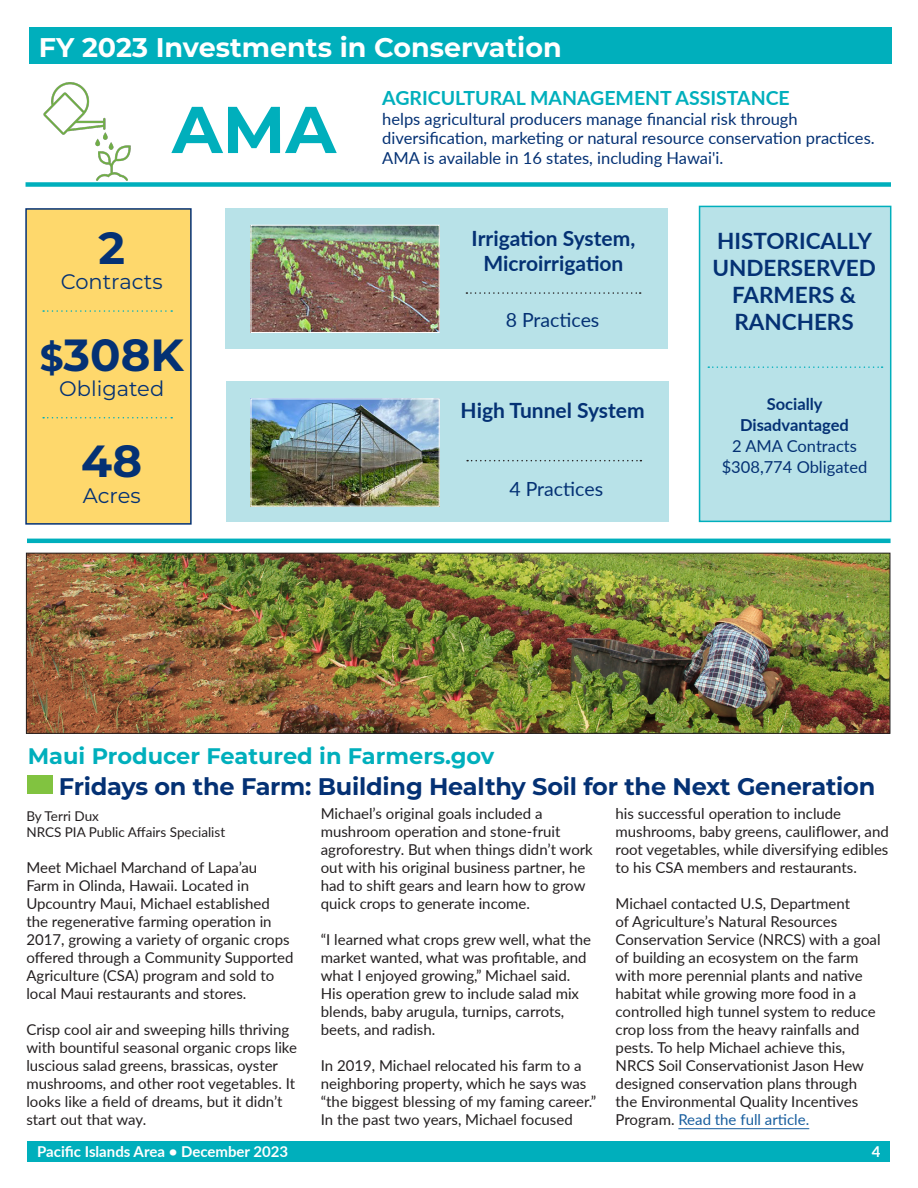
<style>
.page{position:relative;width:918px;height:1188px;background:#fff}
.page>*{position:absolute;margin:0;border:0;box-sizing:border-box;transform-origin:0 0}
.t1{font:700 66px "Montserrat";color:#00afbc}
.t2{font:700 45px "Montserrat";color:#043174}
.t3{font:700 27px "Montserrat";color:#fff}
.t4{font:700 24px "Montserrat";letter-spacing:-.01em;color:#043174}
.t5{font:700 22.5px/27px "Lato";color:#043174;text-align:center}
.t6{font:700 22.5px "Montserrat";color:#00afbc}
.t7{font:700 21px/25.2px "Lato";color:#043174;text-align:center}
.t8{font:21px "Montserrat";color:#043174}
.t9{font:700 19.5px "Lato";color:#00afbc}
.t10{font:19.5px "Lato";letter-spacing:-.005em;color:#043174}
.t11{font:16.5px/19.8px "Lato";color:#043174}
.t12{font:700 16.5px "Lato";color:#043174}
.t13{font:15px/18px "Lato";color:#231f20}
.t14{font:700 15px "Lato";color:#fff}
.t15{font:13.5px "Lato";color:#231f20}
.s1{font-size:37.5px}
.s2{color:#175d9e}
</style>
<div class="page">
<div style="left:28px;top:1141px;width:862px;height:20px;background:#00afbc"></div>
<div style="left:26px;top:182px;width:865px;height:5px;background:#00afbc"></div>
<div style="left:25px;top:208px;width:167px;height:317px;background:#fed86c;border:2px solid #043174"></div>
<svg style="left:43px;top:310px;width:129px;height:2px"></svg>
<div style="left:699px;top:206px;width:192px;height:316px;background:#b8e2e8;border:2px solid #00afbc"></div>
<div style="left:225px;top:208px;width:443px;height:140px;background:#b8e2e8"></div>
<img style="left:253px;top:227px;width:185px;height:104px">
<div style="left:251px;top:225px;width:189px;height:108px;border:1px solid #fff"></div>
<svg style="left:466px;top:292px;width:175px;height:2px"></svg>
<div style="left:226px;top:381px;width:443px;height:141px;background:#b8e2e8"></div>
<svg style="left:467px;top:460px;width:174px;height:1px"></svg>
<svg style="left:708px;top:366px;width:175px;height:2px"></svg>
<svg style="left:43px;top:417px;width:129px;height:1px"></svg>
<img style="left:253px;top:401px;width:185px;height:104px">
<div style="left:251px;top:399px;width:189px;height:108px;border:1px solid #fff"></div>
<img style="left:43px;top:82px;width:88px;height:99px">
<hr style="left:27px;top:539px;width:864px;height:4px;background:#00afbc">
<div style="left:29px;top:27px;width:862px;height:36px;background:#00afbc"></div>
<img style="left:28px;top:555px;width:860px;height:177px">
<div style="left:26px;top:553px;width:864px;height:181px;border:1px solid #231f20"></div>
<div style="left:27px;top:775px;width:25px;height:19px;background:#81c340"></div>
<hr style="left:678px;top:1128px;width:131px;height:1px;background:#175d9e">
<p class="t3" style="left:39px;top:28px;width:524px">FY 2023 Investments in Conservation</p>
<p class="t1" style="left:172px;top:82px;width:166px">AMA</p>
<p class="t2" style="left:98px;top:215px;width:28px">2</p>
<p class="t8" style="left:61px;top:267px;width:103px">Contracts</p>
<p class="t2" style="left:40px;top:322px;width:146px"><span class="s1">$</span>308K</p>
<p class="t8" style="left:59px;top:374px;width:106px">Obligated</p>
<p class="t2" style="left:81px;top:429px;width:63px">48</p>
<p class="t8" style="left:83px;top:481px;width:59px">Acres</p>
<p class="t9" style="left:382px;top:83px;width:409px">AGRICULTURAL MANAGEMENT ASSISTANCE</p>
<p class="t11" style="left:382px;top:108px;width:494px">helps agricultural producers manage financial risk through diversification, marketing or natural resource conservation practices.<br>AMA is available in 16 states, including Hawai'i.</p>
<p class="t7" style="left:472px;top:225px;width:165px">Irrigation System,<br>Microirrigation</p>
<p class="t10" style="left:506px;top:306px;width:95px">8 Practices</p>
<p class="t7" style="left:461px;top:397px;width:186px">High Tunnel System</p>
<p class="t10" style="left:509px;top:475px;width:95px">4 Practices</p>
<p class="t5" style="left:712px;top:226px;width:165px">HISTORICALLY<br>UNDERSERVED<br>FARMERS &amp;<br>RANCHERS</p>
<p class="t12" style="left:767px;top:392px;width:57px">Socially</p>
<p class="t12" style="left:740px;top:413px;width:110px">Disadvantaged</p>
<p class="t11" style="left:732px;top:435px;width:126px">2 AMA Contracts</p>
<p class="t11" style="left:722px;top:456px;width:147px">$308,774 Obligated</p>
<p class="t6" style="left:28px;top:740px;width:468px">Maui Producer Featured in Farmers.gov</p>
<p class="t4" style="left:59px;top:769px;width:818px">Fridays on the Farm: Building Healthy Soil for the Next Generation</p>
<p class="t15" style="left:26px;top:806px;width:74px">By Terri Dux</p>
<p class="t15" style="left:26px;top:822px;width:200px">NRCS PIA Public Affairs Specialist</p>
<p class="t13" style="left:26px;top:858px;width:269px">Meet Michael Marchand of Lapa’au Farm in Olinda, Hawaii. Located in Upcountry Maui, Michael established the regenerative farming operation in 2017, growing a variety of organic crops offered through a Community Supported Agriculture (CSA) program and sold to local Maui restaurants and stores.</p>
<p class="t13" style="left:26px;top:1020px;width:272px">Crisp cool air and sweeping hills thriving with bountiful seasonal organic crops like luscious salad greens, brassicas, oyster mushrooms, and other root vegetables. It looks like a field of dreams, but it didn’t start out that way.</p>
<p class="t13" style="left:321px;top:804px;width:274px">Michael’s original goals included a mushroom operation and stone-fruit agroforestry. But when things didn’t work out with his original business partner, he had to shift gears and learn how to grow quick crops to generate income.</p>
<p class="t13" style="left:321px;top:930px;width:272px">“I learned what crops grew well, what the market wanted, what was profitable, and what I enjoyed growing,” Michael said.<br>His operation grew to include salad mix blends, baby arugula, turnips, carrots, beets, and radish.</p>
<p class="t13" style="left:321px;top:1056px;width:277px">In 2019, Michael relocated his farm to a neighboring property, which he says was “the biggest blessing of my faming career.” In the past two years, Michael focused</p>
<p class="t13" style="left:616px;top:804px;width:275px">his successful operation to include mushrooms, baby greens, cauliflower, and root vegetables, while diversifying edibles to his CSA members and restaurants.</p>
<p class="t13" style="left:616px;top:894px;width:266px">Michael contacted U.S, Department<br>of Agriculture’s Natural Resources Conservation Service (NRCS) with a goal of building an ecosystem on the farm with more perennial plants and native habitat while growing more food in a controlled high tunnel system to reduce crop loss from the heavy rainfalls and pests. To help Michael achieve this, NRCS Soil Conservationist Jason Hew designed conservation plans through the Environmental Quality Incentives Program. <span class="s2">Read the full article.</span></p>
<p class="t14" style="left:37px;top:1141px;width:253px">Pacific Islands Area • December 2023</p>
<p class="t14" style="left:872px;top:1141px;width:10px">4</p>
</div>
